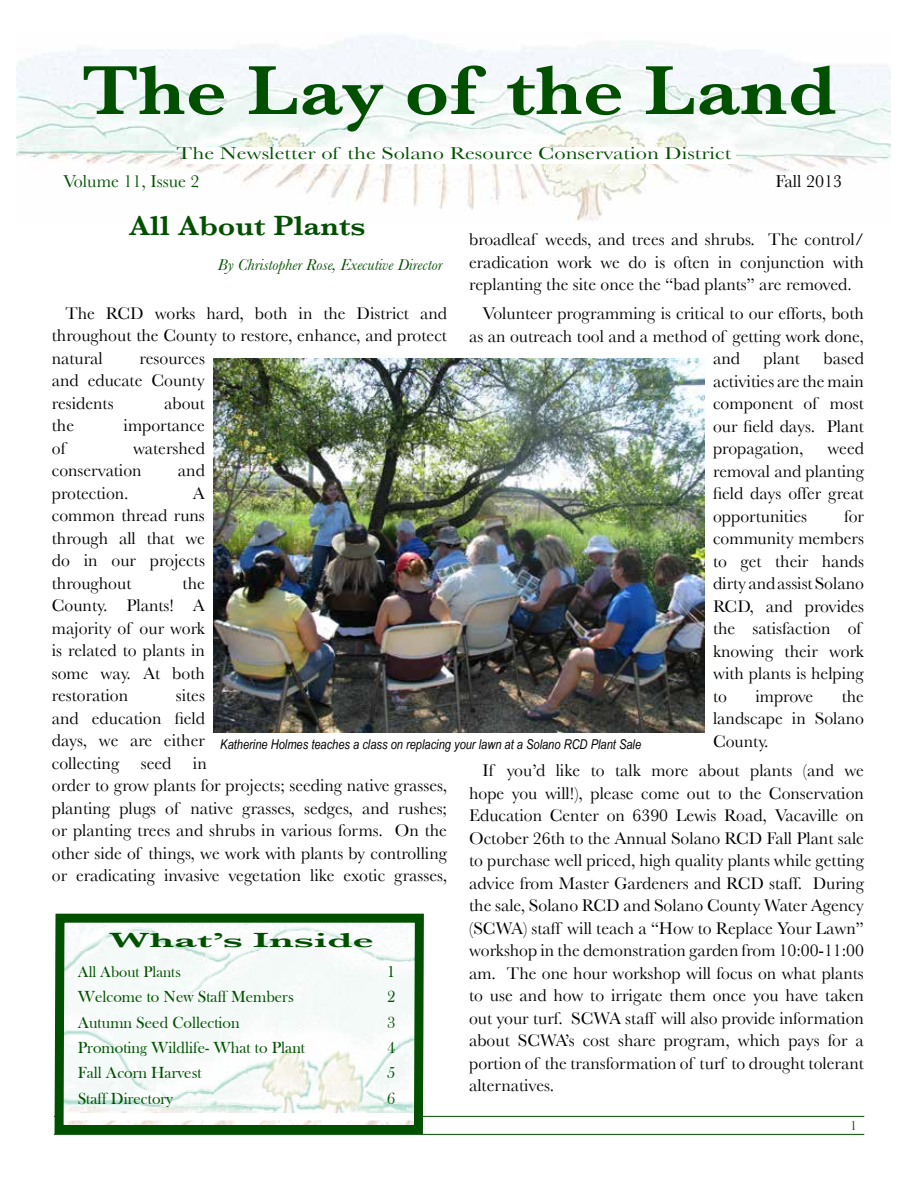
<style>
.page{position:relative;width:918px;height:1188px;background:#fff}
.page>*{position:absolute;margin:0;border:0;box-sizing:border-box;transform-origin:0 0}
.t1{font:600 72px "Baskerville";color:#005000;scale:1.12 1}
.t2{font:600 28.5px "Baskerville";color:#005000;scale:1.1 1}
.t3{font:600 21px "Baskerville";color:#005000;scale:2 1}
.t4{font:18px/27.3px "Baskerville";color:#005000;scale:1.25 1}
.t5{font:18px "Baskerville";color:#000}
.t6{font:17.7px/22.5px "Baskerville";color:#000;text-align:justify}
.t7{font:16.5px "Bask Old Face";color:#005000}
.t8{font:italic 16.5px "Baskerville";color:#005000}
.t9{font:15.75px "Bask Old Face";color:#005000}
.t10{font:italic 13.5px "Arial Narrow";color:#000}
.t11{font:13.5px "Baskerville";color:#005000;scale:1.1 1}
</style>
<div class="page">
<hr style="left:54px;top:1134px;width:810px;height:1px;background:#005000">
<hr style="left:54px;top:1116px;width:810px;height:1px;background:#005000">
<img style="left:16px;top:36px;width:875px;height:186px">
<div style="left:183px;top:147px;width:553px;height:17px;background:#fff"></div>
<svg style="left:53px;top:913px;width:375px;height:222px"></svg>
<img style="left:214px;top:358px;width:490px;height:375px">
<h1 class="t1" style="left:82px;top:48px;width:675px">The Lay of the Land</h1>
<p class="t4" style="left:63px;top:140px;width:536px;text-indent:114px">The Newsletter of the Solano Resource Conservation District<br>Volume 11, Issue 2</p>
<p class="t5" style="left:776px;top:170px;width:68px">Fall 2013</p>
<h2 class="t2" style="left:129px;top:209px;width:217px">All About Plants</h2>
<p class="t8" style="left:218px;top:255px;width:226px">By Christopher Rose, Executive Director</p>
<p class="t6" style="left:52px;top:301px;width:397px;text-indent:14px">The RCD works hard, both in the District and throughout the County to restore, enhance, and protect natural</p>
<p class="t6" style="left:469px;top:228px;width:396px">broadleaf weeds, and trees and shrubs. The control/ eradication work we do is often in conjunction with replanting the site once the “bad plants” are removed.</p>
<p class="t6" style="left:483px;top:302px;width:383px">Volunteer programming is critical to our efforts, both</p>
<p class="t6" style="left:469px;top:325px;width:396px">as an outreach tool and a method of getting work done,</p>
<p class="t6" style="left:713px;top:347px;width:28px">and</p>
<p class="t6" style="left:764px;top:347px;width:38px">plant</p>
<p class="t6" style="left:713px;top:347px;width:152px;text-indent:111px">based activities are the main component of most our field days. Plant propagation,</p>
<p class="t6" style="left:52px;top:346px;width:155px;text-indent:88px">resources and educate County residents</p>
<p class="t6" style="left:164px;top:391px;width:42px">about</p>
<p class="t6" style="left:52px;top:414px;width:24px">the</p>
<p class="t6" style="left:124px;top:414px;width:83px">importance</p>
<p class="t6" style="left:52px;top:436px;width:15px">of</p>
<p class="t6" style="left:52px;top:436px;width:155px;text-indent:81px">watershed conservation</p>
<p class="t6" style="left:713px;top:437px;width:152px;text-indent:114px">weed removal and planting field days offer great opportunities</p>
<p class="t6" style="left:178px;top:459px;width:28px">and</p>
<p class="t6" style="left:52px;top:481px;width:78px">protection.</p>
<p class="t6" style="left:52px;top:481px;width:155px;text-indent:141px">A common thread runs through all that we do in our projects throughout</p>
<p class="t6" style="left:713px;top:505px;width:152px;text-align:left;text-indent:131px">for community members to get their hands dirty and assist Solano<br>RCD, and provides the satisfaction of knowing their work with plants is helping to</p>
<p class="t6" style="left:52px;top:571px;width:155px;text-indent:131px">the County. Plants! A majority of our work is related to plants in some way. At both restoration</p>
<p class="t6" style="left:52px;top:684px;width:397px;text-align:left;text-indent:124px">sites<br>and education field<br>days, we are either<br>collecting seed in<br>order to grow plants for projects; seeding native grasses, planting plugs of native grasses, sedges, and rushes; or planting trees and shrubs in various forms. On the other side of things, we work with plants by controlling or eradicating invasive vegetation like exotic grasses,</p>
<p class="t6" style="left:713px;top:685px;width:152px;text-indent:129px">the landscape in Solano County.</p>
<p class="t6" style="left:469px;top:759px;width:396px;text-indent:14px">If you’d like to talk more about plants (and we hope you will!), please come out to the Conservation Education Center on 6390 Lewis Road, Vacaville on October 26th to the Annual Solano RCD Fall Plant sale to purchase well priced, high quality plants while getting advice from Master Gardeners and RCD staff. During the sale, Solano RCD and Solano County Water Agency (SCWA) staff will teach a “How to Replace Your Lawn” workshop in the demonstration garden from 10:00-11:00 am. The one hour workshop will focus on what plants to use and how to irrigate them once you have taken out your turf. SCWA staff will also provide information about SCWA’s cost share program, which pays for a portion of the transformation of turf to drought tolerant alternatives.</p>
<p class="t6" style="left:755px;top:685px;width:59px">improve</p>
<p class="t10" style="left:220px;top:736px;width:422px">Katherine Holmes teaches a class on replacing your lawn at a Solano RCD Plant Sale</p>
<p class="t3" style="left:109px;top:928px;width:134px">What’s Inside</p>
<p class="t9" style="left:78px;top:963px;width:105px">All About Plants</p>
<p class="t7" style="left:387px;top:962px;width:10px">1</p>
<p class="t7" style="left:78px;top:988px;width:218px">Welcome to New Staff Members</p>
<p class="t7" style="left:387px;top:988px;width:10px">2</p>
<p class="t7" style="left:78px;top:1013px;width:163px">Autumn Seed Collection</p>
<p class="t7" style="left:387px;top:1013px;width:10px">3</p>
<p class="t7" style="left:78px;top:1038px;width:229px">Promoting Wildlife- What to Plant</p>
<p class="t7" style="left:387px;top:1038px;width:10px">4</p>
<p class="t7" style="left:78px;top:1064px;width:126px">Fall Acorn Harvest</p>
<p class="t7" style="left:387px;top:1064px;width:10px">5</p>
<p class="t7" style="left:78px;top:1089px;width:97px">Staff Directory</p>
<p class="t7" style="left:387px;top:1089px;width:10px">6</p>
<p class="t11" style="left:850px;top:1118px;width:8px">1</p>
</div>
